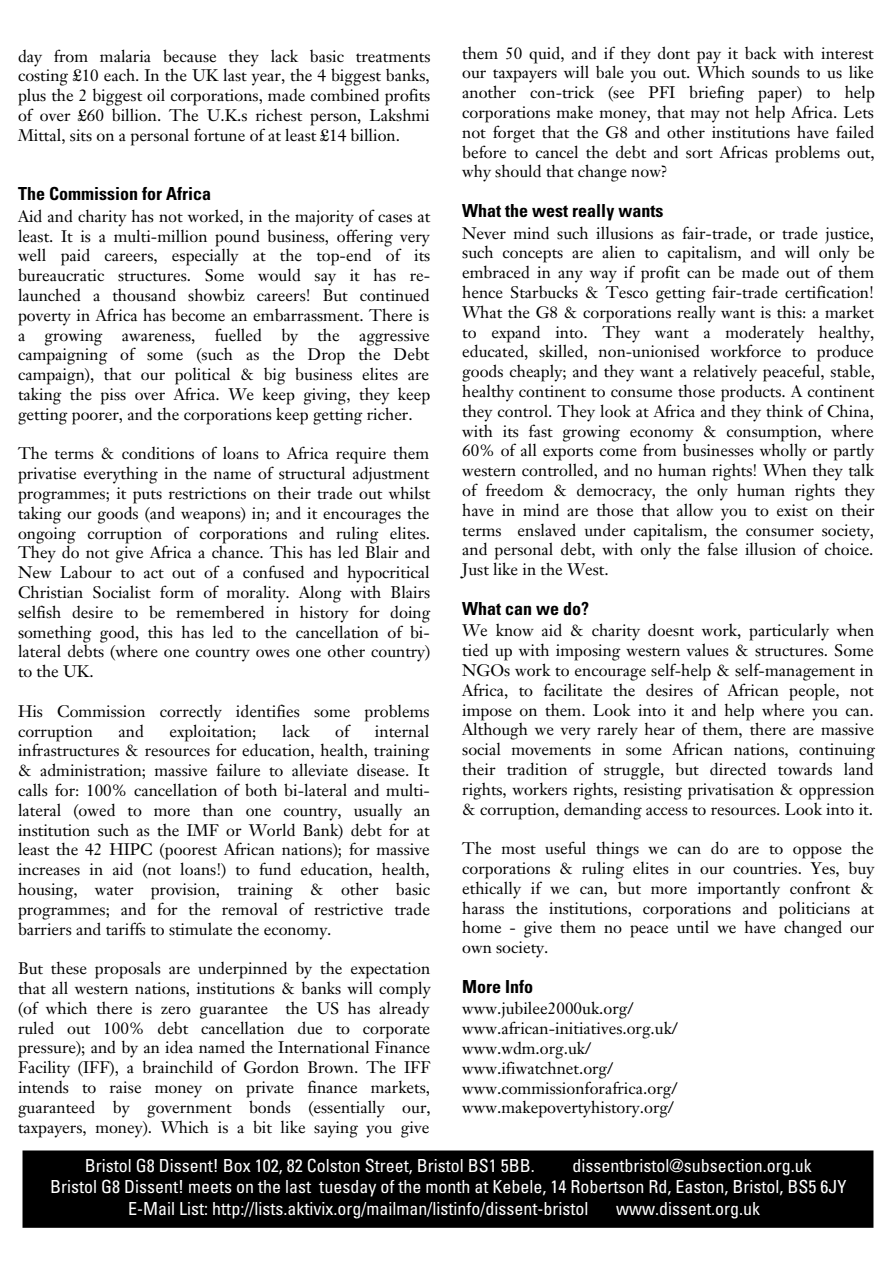
<style>
.page{position:relative;width:893px;height:1263px;background:#fff}
.page>*{position:absolute;margin:0;border:0;box-sizing:border-box;transform-origin:0 0}
.t1{font:condensed 18px "Univers";color:#fff}
.t2{font:700 condensed 18px "Univers";color:#000}
.t3{font:700 condensed 18px "Univers";letter-spacing:-.055em;color:#000}
.t4{font:16.5px/19.8px "Janson Text";color:#000}
.t5{font:16.5px/19.8px "Janson Text";letter-spacing:.02em;color:#000}
.t6{font:16.5px "Janson Text";letter-spacing:-.02em;color:#000}
</style>
<div class="page">
<div style="left:22px;top:1150px;width:851px;height:78px;background:#000"></div>
<p class="t4" style="left:18px;top:46px;width:415px">day from m alaria be cause th e y lack basic tre atm e nts costing £10 e ach . In th e UK lastye ar, th e 4 biggestbank s, plus th e 2 biggestoilcorporations, m ade com bine d profits of over £60 billion. Th e U.K.s rich est person, Lak sh m i Mittal,sits on a personalfortune ofatle ast£14 billion.</p>
<p class="t2" style="left:18px;top:183px;width:194px">Th e Com m is s ion forAfrica</p>
<p class="t5" style="left:18px;top:206px;width:417px">Aid and ch arity h as notw ork e d, in th e m ajority ofcases at le ast. It is a m ulti-m illion pound business, offering very w e ll paid careers, espe cially at th e top-e nd of its bure aucratic structures. Som e w ould say it h as re&shy;launch e d a th ousand sh ow biz careers! But continue d poverty in Africa h as be com e an e m barrassm e nt. Th ere is a grow ing aw are ness, fue lle d by th e</p>
<p class="t4" style="left:18px;top:325px;width:416px;text-indent:341px">aggressive cam paigning of som e (such as th e Drop th e De bt cam paign), th at our political&amp; big business e lites are tak ing th e piss over Africa. W e k ee p giving, th e y k ee p ge tting poorer,and th e corporations k ee p ge tting rich er.</p>
<p class="t4" style="left:18px;top:444px;width:422px">Th e term s &amp; conditions of loans to Africa req uire th e m privatise e veryth ing in th e nam e of structuraladjustm e nt program m es;it puts restrictions on th eir trade out w h ilst tak ing our goods (and w e apons) in;and it e ncourages th e ongoing corruption of corporations and ruling e lites.<br>Th e y do not give Africa a ch ance. Th is h as le d Blair and Ne w Labour to act out of a confuse d and h ypocritical Ch ristian Socialist form of m orality. Along w ith Blairs se lfish desire to be re m e m bere d in h istory for doing som e th ing good, th is h as le d to th e cance llation of bi&shy;lateralde bts (w h ere one country ow es one oth er country) to th e UK.</p>
<p class="t5" style="left:18px;top:701px;width:412px">H is Com m ission corre ctly ide ntifies som e proble m s corruption</p>
<p class="t4" style="left:18px;top:721px;width:422px;text-indent:357px">internal infrastructures &amp; resources for e ducation, h e alth , training &amp; adm inistration; m assive failure to alle viate dise ase. It calls for: 100% cance llation of both bi-lateraland m ulti&shy;lateral (ow e d to m ore th an one country, usually an institution such as th e IMF or W orld Bank ) de bt for at le ast th e 42 H IPC (poorest African nations); for m assive incre ases in aid (not loans!) to fund e ducation, h e alth , h ousing, w ater provision, training &amp; oth er basic program m es; and for th e re m ovalof restrictive trade barriers and tariffs to stim ulate th e e conom y.</p>
<p class="t4" style="left:18px;top:958px;width:417px">But th ese proposals are underpinne d by th e e xpe ctation th at allw estern nations, institutions &amp; bank s w illcom ply (of w h ich th ere is zero guarantee th e US h as already rule d out 100% de bt cance llation due to corporate pressure);and by an ide a nam e d th e InternationalFinance Facility (IFF), a brainch ild of Gordon Brow n. Th e IFF inte nds to raise m one y on private finance m ark e ts, guarantee d by governm e nt bonds (esse ntially our, taxpayers, m one y). W h ich is a bit lik e saying you give</p>
<p class="t4" style="left:118px;top:721px;width:26px">and</p>
<p class="t6" style="left:169px;top:720px;width:93px">e xploitation;</p>
<p class="t4" style="left:282px;top:721px;width:25px">lack</p>
<p class="t4" style="left:335px;top:721px;width:19px">of</p>
<p class="t4" style="left:462px;top:43px;width:416px">th em 50 quid, and if th ey dont pay it back w ith interest our taxpayers w illbale you out. W h ich sounds to us lik e anoth er con-trick (see PFI brie fing paper) to h e lp corporations m ak e m one y, th at m ay not h e lp Africa. Le ts not forge t th at th e G8 and oth er institutions h ave faile d be fore to cance lth e de bt and sort Africas proble m s out, w h y sh ould th atch ange now ?</p>
<p class="t2" style="left:462px;top:199px;width:200px">W h atth e w e s tre ally w ants</p>
<p class="t4" style="left:462px;top:223px;width:417px">Ne ver m ind such illusions as fair-trade, or trade justice, such conce pts are alie n to capitalism , and w illonly be em braced in any w ay if profit can be m ade out of th em h e nce Starbuck s &amp; Tesco ge tting fair-trade certification!<br>W h at th e G8 &amp; corporations re ally w ant is th is: a m ark e t to e xpand into. Th e y w ant a m oderate ly h e alth y, e ducate d, sk ille d, non-unionise d w ork force to produce goods ch e aply;and th e y w ant a re lative ly pe ace ful, stable, h e alth y contine ntto consum e th ose products. A contine nt th e y control. Th e y look atAfrica and th e y th ink ofCh ina, w ith its fast grow ing e conom y &amp; consum ption, w h ere 60% of alle xports com e from businesses w h olly or partly w estern controlle d, and no h um an righ ts! W h e n th e y talk of freedom &amp; dem ocracy, th e only h um an righ ts th ey h ave in m ind are th ose th at allow you to e xist on th eir term s e nslave d under capitalism , th e consum er socie ty, and personalde bt, w ith only th e false illusion of ch oice.<br>Justlik e in th e W est.</p>
<p class="t2" style="left:462px;top:597px;width:135px">W h atcan w e do?</p>
<p class="t5" style="left:462px;top:621px;width:416px">W e k now aid &amp; ch arity doesnt w ork , particularly w h e n tie d up w ith im posing w estern values &amp; structures. Som e NGO s w ork to e ncourage se lf-h e lp &amp; se lf-m anage m e ntin Africa, to facilitate th e desires of African pe ople, not im pose on th e m . Look into it and h e lp w h ere you can.<br>Alth ough w e very rare ly h e ar of th e m , th ere are m assive socialm ove m e nts in som e African nations, continuing th eir tradition of struggle, but dire cte d tow ards land righ ts, w ork ers righ ts, resisting privatisation &amp; oppression &amp; corruption,de m anding access to resources.Look into it.</p>
<p class="t4" style="left:462px;top:838px;width:417px">Th e m ost use fulth ings w e can do are to oppose th e corporations &amp; ruling e lites in our countries. Yes, buy e th ically if w e can, but m ore im portantly confront &amp; h arass th e institutions, corporations and politicians at h om e - give th em no peace untilw e h ave ch anged our ow n socie ty.</p>
<p class="t3" style="left:462px;top:975px;width:72px">More Info</p>
<p class="t4" style="left:462px;top:999px;width:220px">w w w .jubilee 2000uk .org/<br>w w w .african- initiatives.org.uk / w w w .w dm .org.uk /<br>w w w .ifiw atch ne t.org/<br>w w w .com m issionforafrica.org/ w w w .m ak e povertyh istory.org/</p>
<p class="t1" style="left:85px;top:1154px;width:452px">Bris tolG8 Dis s e nt! Box 102,82 Cols ton Stre e t,Bris tolBS1 5BB.</p>
<p class="t1" style="left:572px;top:1154px;width:237px">dis s e ntbris tol@ s ubs e ction.org.uk</p>
<p class="t1" style="left:50px;top:1175px;width:797px">Bris tolG8 Dis s e nt! m e e ts on th e las t tue s day ofth e m onth atK e be le , 14 Robe rts on Rd, Eas ton,Bris tol,BS5 6JY</p>
<p class="t1" style="left:128px;top:1197px;width:629px">E-M ailLis t: h ttp://lis ts .ak tivix.org/m ailm an/lis tinfo/dis s e nt-bris tol w w w .dis s e nt.org.uk</p>
</div>
